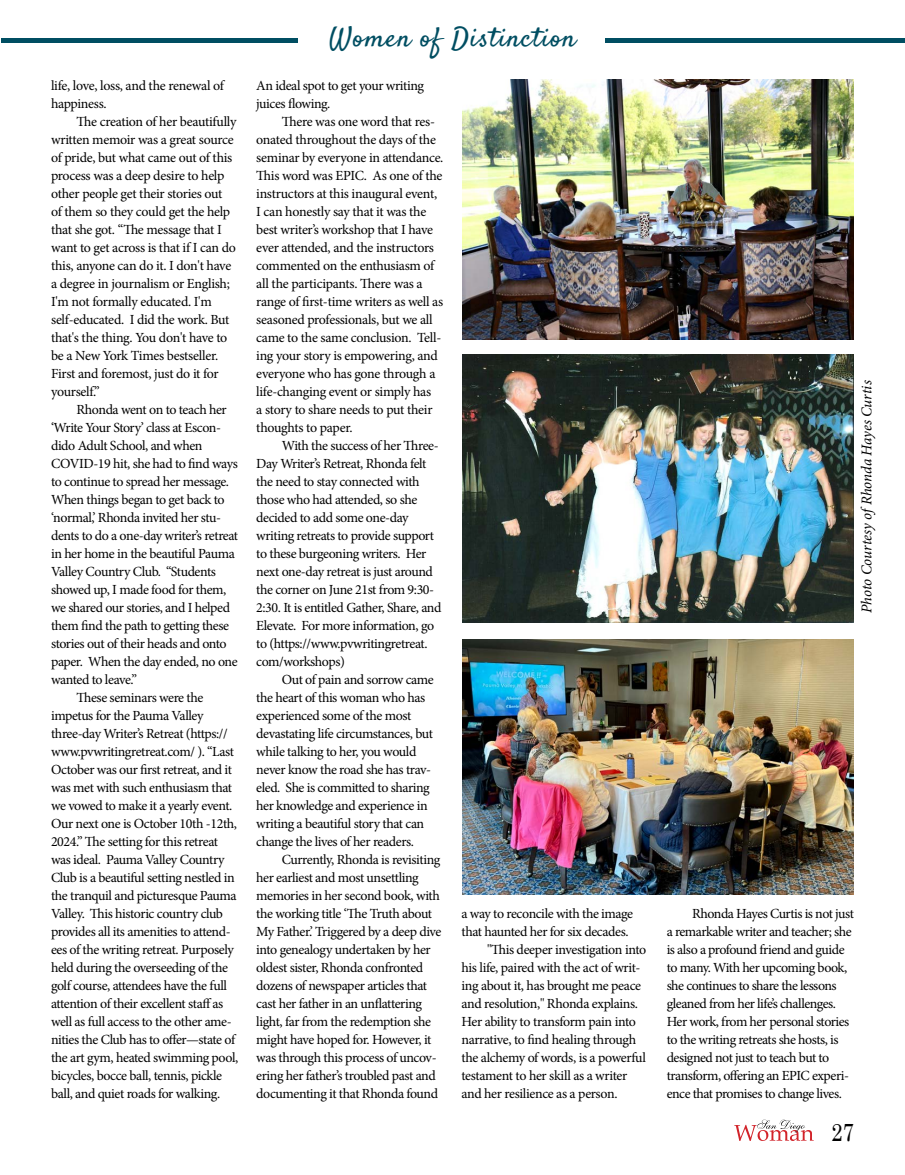
<style>
.page{position:relative;width:905px;height:1175px;background:#fff}
.page>*{position:absolute;margin:0;border:0;box-sizing:border-box;transform-origin:0 0}
.t1{font:27px "Satisfy";letter-spacing:.03em;color:#004e62;scale:1.05 1}
.t2{font:24.75px "Century";color:#000;scale:.82 1}
.t3{font:italic 15px "Minion Pro";letter-spacing:-.01em;color:#000}
.t4{font:13.95px/18px "Minion Pro";letter-spacing:-.03em;color:#000}
</style>
<div class="page">
<img style="left:462px;top:79px;width:391px;height:261px">
<img style="left:462px;top:639px;width:391px;height:255px">
<img style="left:462px;top:354px;width:391px;height:268px">
<svg style="left:734px;top:1119px;width:79px;height:21px"></svg>
<hr style="left:1px;top:38px;width:296px;height:4px;background:#004e62">
<hr style="left:604px;top:38px;width:300px;height:4px;background:#004e62">
<p class="t4" style="left:51px;top:77px;width:174px">life, love, loss, and the renewal of happiness.</p>
<p class="t4" style="left:51px;top:113px;width:187px;text-indent:26px">The creation of her beautifully written memoir was a great source of pride, but what came out of this process was a deep desire to help other people get their stories out of them so they could get the help that she got. “The message that I want to get across is that if I can do this, anyone can do it. I don't have a degree in journalism or English;<br>I'm not formally educated. I'm self-educated. I did the work. But that's the thing. You don't have to be a New York Times bestseller.<br>First and foremost, just do it for yourself.”</p>
<p class="t4" style="left:77px;top:401px;width:152px">Rhonda went on to teach her</p>
<p class="t4" style="left:51px;top:419px;width:172px">‘Write Your Story’ class at Escon-</p>
<p class="t4" style="left:51px;top:437px;width:153px">dido Adult School, and when</p>
<p class="t4" style="left:51px;top:455px;width:188px">COVID-19 hit, she had to find ways</p>
<p class="t4" style="left:51px;top:473px;width:179px">to continue to spread her message.</p>
<p class="t4" style="left:51px;top:491px;width:175px">When things began to get back to</p>
<p class="t4" style="left:51px;top:509px;width:172px">‘normal,’ Rhonda invited her stu-</p>
<p class="t4" style="left:51px;top:527px;width:189px">dents to do a one-day writer’s retreat</p>
<p class="t4" style="left:51px;top:545px;width:185px">in her home in the beautiful Pauma</p>
<p class="t4" style="left:51px;top:563px;width:166px">Valley Country Club. “Students</p>
<p class="t4" style="left:51px;top:581px;width:177px">showed up, I made food for them,</p>
<p class="t4" style="left:51px;top:599px;width:181px">we shared our stories, and I helped</p>
<p class="t4" style="left:51px;top:617px;width:180px">them find the path to getting these</p>
<p class="t4" style="left:51px;top:635px;width:177px">stories out of their heads and onto</p>
<p class="t4" style="left:51px;top:653px;width:188px">paper. When the day ended, no one</p>
<p class="t4" style="left:51px;top:671px;width:87px">wanted to leave.”</p>
<p class="t4" style="left:77px;top:689px;width:128px">These seminars were the</p>
<p class="t4" style="left:51px;top:707px;width:154px">impetus for the Pauma Valley</p>
<p class="t4" style="left:51px;top:725px;width:178px">three-day Writer’s Retreat (https://</p>
<p class="t4" style="left:51px;top:743px;width:184px">www.pvwritingretreat.com/ ). “Last</p>
<p class="t4" style="left:51px;top:761px;width:182px">October was our first retreat, and it</p>
<p class="t4" style="left:51px;top:779px;width:182px">was met with such enthusiasm that</p>
<p class="t4" style="left:51px;top:797px;width:183px">we vowed to make it a yearly event.</p>
<p class="t4" style="left:51px;top:815px;width:187px">Our next one is October 10th -12th,</p>
<p class="t4" style="left:51px;top:833px;width:168px">2024.” The setting for this retreat</p>
<p class="t4" style="left:51px;top:851px;width:175px">was ideal. Pauma Valley Country</p>
<p class="t4" style="left:51px;top:869px;width:185px">Club is a beautiful setting nestled in</p>
<p class="t4" style="left:51px;top:887px;width:187px">the tranquil and picturesque Pauma</p>
<p class="t4" style="left:51px;top:905px;width:173px">Valley. This historic country club</p>
<p class="t4" style="left:51px;top:923px;width:181px">provides all its amenities to attend-</p>
<p class="t4" style="left:51px;top:941px;width:184px">ees of the writing retreat. Purposely</p>
<p class="t4" style="left:51px;top:959px;width:178px">held during the overseeding of the</p>
<p class="t4" style="left:51px;top:977px;width:177px">golf course, attendees have the full</p>
<p class="t4" style="left:51px;top:995px;width:174px">attention of their excellent staff as</p>
<p class="t4" style="left:51px;top:1013px;width:182px">well as full access to the other ame-</p>
<p class="t4" style="left:51px;top:1031px;width:186px">nities the Club has to offer—state of</p>
<p class="t4" style="left:51px;top:1049px;width:189px">the art gym, heated swimming pool,</p>
<p class="t4" style="left:51px;top:1067px;width:172px">bicycles, bocce ball, tennis, pickle</p>
<p class="t4" style="left:51px;top:1085px;width:171px">ball, and quiet roads for walking.</p>
<h1 class="t1" style="left:329px;top:21px;width:236px">Women of Distinction</h1>
<p class="t4" style="left:256px;top:77px;width:169px">An ideal spot to get your writing juices flowing.</p>
<p class="t4" style="left:256px;top:113px;width:189px;text-indent:26px">There was one word that res&shy;onated throughout the days of the seminar by everyone in attendance.<br>This word was EPIC. As one of the instructors at this inaugural event,<br>I can honestly say that it was the best writer’s workshop that I have ever attended, and the instructors commented on the enthusiasm of all the participants. There was a range of first-time writers as well as seasoned professionals, but we all came to the same conclusion. Tell&shy;ing your story is empowering, and everyone who has gone through a life-changing event or simply has<br>a story to share needs to put their thoughts to paper.</p>
<p class="t4" style="left:256px;top:437px;width:187px;text-indent:26px">With the success of her Three-<br>Day Writer’s Retreat, Rhonda felt the need to stay connected with those who had attended, so she decided to add some one-day writing retreats to provide support to these burgeoning writers. Her next one-day retreat is just around the corner on June 21st from 9:30-<br>2:30. It is entitled Gather, Share, and<br>Elevate. For more information, go to (https://www.pvwritingretreat. com/workshops)</p>
<p class="t4" style="left:256px;top:671px;width:179px;text-indent:26px">Out of pain and sorrow came the heart of this woman who has experienced some of the most devastating life circumstances, but while talking to her, you would never know the road she has trav&shy;eled. She is committed to sharing her knowledge and experience in writing a beautiful story that can change the lives of her readers.</p>
<p class="t4" style="left:256px;top:851px;width:187px;text-indent:26px">Currently, Rhonda is revisiting her earliest and most unsettling memories in her second book, with the working title ‘The Truth about My Father.’ Triggered by a deep dive into genealogy undertaken by her oldest sister, Rhonda confronted dozens of newspaper articles that cast her father in an unflattering light, far from the redemption she might have hoped for. However, it was through this process of uncov&shy;ering her father’s troubled past and documenting it that Rhonda found</p>
<p class="t4" style="left:461px;top:905px;width:173px">a way to reconcile with the image</p>
<p class="t4" style="left:461px;top:923px;width:168px">that haunted her for six decades.</p>
<p class="t4" style="left:487px;top:941px;width:161px">"This deeper investigation into</p>
<p class="t4" style="left:461px;top:959px;width:181px">his life, paired with the act of writ-</p>
<p class="t4" style="left:461px;top:977px;width:181px">ing about it, has brought me peace</p>
<p class="t4" style="left:461px;top:995px;width:178px">and resolution," Rhonda explains.</p>
<p class="t4" style="left:461px;top:1013px;width:176px">Her ability to transform pain into</p>
<p class="t4" style="left:461px;top:1031px;width:176px">narrative, to find healing through</p>
<p class="t4" style="left:461px;top:1049px;width:186px">the alchemy of words, is a powerful</p>
<p class="t4" style="left:461px;top:1067px;width:167px">testament to her skill as a writer</p>
<p class="t4" style="left:461px;top:1085px;width:158px">and her resilience as a person.</p>
<p class="t3" style="left:856px;top:613px;width:234px;rotate:-90deg">Photo Courtesy ofRhonda Hayes Curtis</p>
<p class="t4" style="left:666px;top:905px;width:189px;text-indent:26px">Rhonda Hayes Curtis is not just a remarkable writer and teacher; she is also a profound friend and guide to many. With her upcoming book, she continues to share the lessons gleaned from her life’s challenges.<br>Her work, from her personal stories to the writing retreats she hosts, is designed not just to teach but to transform, offering an EPIC experi&shy;ence that promises to change lives.</p>
<h2 class="t2" style="left:831px;top:1111px;width:29px">27</h2>
</div>
